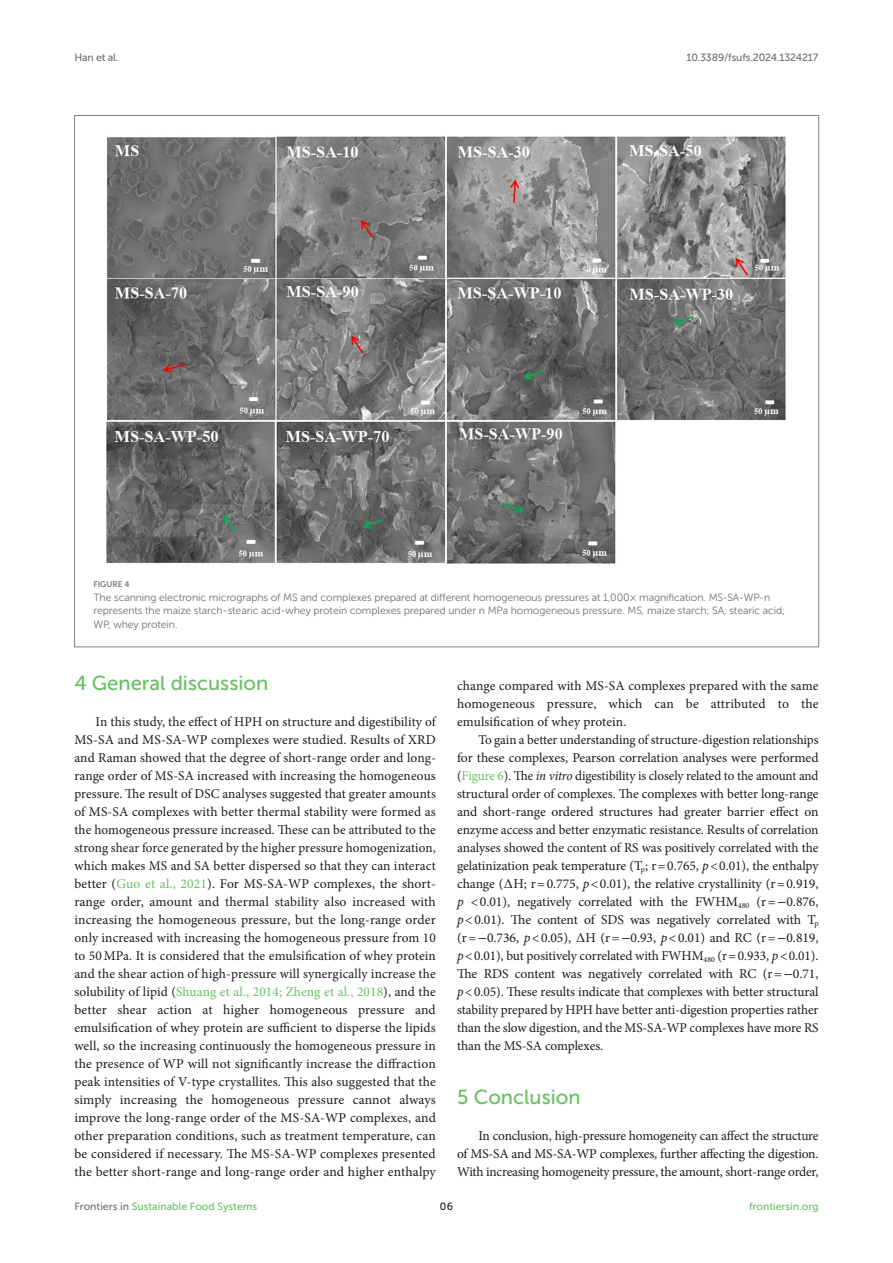
<style>
.page{position:relative;width:893px;height:1263px;background:#fff}
.page>*{position:absolute;margin:0;border:0;box-sizing:border-box;transform-origin:0 0}
.HEAD_1{font:20.25px "Museo Sans 500";color:#65c161}
.TEXT_FLUSH{font:13.5px/18px "Minion Pro";color:#1b1c1b;text-align:justify}
.TEXT{font:13.5px/18px "Minion Pro";letter-spacing:-.01em;color:#1b1c1b;text-align:justify}
.FIG_LEG{font:10.5px/13.5px "Museo Sans 300";letter-spacing:-.01em;color:#706f70}
.t1{font:10.5px "Museo Sans 500";color:#65c161}
.t2{font:10.5px "Museo Sans 500";letter-spacing:-.015em;color:#706f70}
.t3{font:10.5px "Museo Sans 500";color:#1b1c1b}
.FIG_HD{font:8.25px "Museo Sans 700";letter-spacing:-.01em;color:#7e7f7f}
.s1{color:#65c161}
.s2{font-style:italic}
.s3{font-family:"STIX General"}
.s4{color:#706f70}
</style>
<div class="page">
<img style="left:106px;top:136px;width:680px;height:428px">
<p class="t2" style="left:74px;top:51px;width:46px">Han et al.</p>
<p class="t2" style="left:686px;top:51px;width:134px">10.3389/fsufs.2024.1324217</p>
<p class="FIG_HD" style="left:94px;top:580px;width:37px">FIGURE 4</p>
<p class="FIG_LEG" style="left:94px;top:591px;width:693px">The scanning electronic micrographs of MS and complexes prepared at different homogeneous pressures at 1,000× magnification. MS-SA-WP-n represents the maize starch-stearic acid-whey protein complexes prepared under n MPa homogeneous pressure. MS, maize starch; SA, stearic acid;<br>WP, whey protein.</p>
<p class="HEAD_1" style="left:74px;top:672px;width:195px">4 General discussion</p>
<p class="TEXT_FLUSH" style="left:74px;top:713px;width:363px;text-indent:21px">In this study, the effect of HPH on structure and digestibility of MS-SA and MS-SA-WP complexes were studied. Results of XRD and Raman showed that the degree of short-range order and long&shy;range order of MS-SA increased with increasing the homogeneous pressure. The result of DSC analyses suggested that greater amounts of MS-SA complexes with better thermal stability were formed as the homogeneous pressure increased. These can be attributed to the strong shear force generated by the higher pressure homogenization, which makes MS and SA better dispersed so that they can interact better (<span class="s1">Guo et al., 2021</span>). For MS-SA-WP complexes, the short&shy;range order, amount and thermal stability also increased with increasing the homogeneous pressure, but the long-range order only increased with increasing the homogeneous pressure from 10 to 50MPa. It is considered that the emulsification of whey protein and the shear action of high-pressure will synergically increase the solubility of lipid (<span class="s1">Shuang et al., 2014; Zheng et al., 2018</span>), and the better shear action at higher homogeneous pressure and emulsification of whey protein are sufficient to disperse the lipids well, so the increasing continuously the homogeneous pressure in the presence of WP will not significantly increase the diffraction peak intensities of V-type crystallites. This also suggested that the simply increasing the homogeneous pressure cannot always improve the long-range order of the MS-SA-WP complexes, and other preparation conditions, such as treatment temperature, can be considered if necessary. The MS-SA-WP complexes presented the better short-range and long-range order and higher enthalpy</p>
<p class="TEXT_FLUSH" style="left:457px;top:677px;width:363px">change compared with MS-SA complexes prepared with the same homogeneous pressure, which can be attributed to the emulsification of whey protein.</p>
<p class="TEXT" style="left:457px;top:731px;width:363px;text-indent:21px">To gain a better understanding of structure-digestion relationships for these complexes, Pearson correlation analyses were performed (<span class="s1">Figure 6</span>). The <span class="s2">in vitro</span> digestibility is closely related to the amount and structural order of complexes. The complexes with better long-range and short-range ordered structures had greater barrier effect on enzyme access and better enzymatic resistance. Results of correlation analyses showed the content of RS was positively correlated with the gelatinization peak temperature (T<sub>p</sub>; r=0.765, <span class="s2">p</span>&lt;0.01), the enthalpy change (<span class="s3">∆</span>H; r=0.775, <span class="s2">p</span>&lt;0.01), the relative crystallinity (r=0.919, <span class="s2">p</span> &lt;0.01), negatively correlated with the FWHM<sub>480</sub> (r=<span class="s3">−</span>0.876, <span class="s2">p</span>&lt;0.01). The content of SDS was negatively correlated with T<sub>p </sub>(r=<span class="s3">−</span>0.736, <span class="s2">p</span>&lt;0.05), <span class="s3">∆</span>H (r=<span class="s3">−</span>0.93, <span class="s2">p</span>&lt;0.01) and RC (r=<span class="s3">−</span>0.819, <span class="s2">p</span>&lt;0.01), but positively correlated with FWHM<sub>480</sub> (r=0.933, <span class="s2">p</span>&lt;0.01).<br>The RDS content was negatively correlated with RC (r=<span class="s3">−</span>0.71, <span class="s2">p</span>&lt;0.05). These results indicate that complexes with better structural stability prepared by HPH have better anti-digestion properties rather than the slow digestion, and the MS-SA-WP complexes have more RS than the MS-SA complexes.</p>
<p class="HEAD_1" style="left:457px;top:1086px;width:125px">5 Conclusion</p>
<p class="TEXT_FLUSH" style="left:457px;top:1127px;width:363px;text-indent:21px">In conclusion, high-pressure homogeneity can affect the structure of MS-SA and MS-SA-WP complexes, further affecting the digestion.<br>With increasing homogeneity pressure, the amount, short-range order,</p>
<p class="t1" style="left:74px;top:1200px;width:184px"><span class="s4">Frontiers in</span> Sustainable Food Systems</p>
<p class="t3" style="left:440px;top:1200px;width:15px">06</p>
<p class="t1" style="left:749px;top:1200px;width:71px">frontiersin.org</p>
</div>
